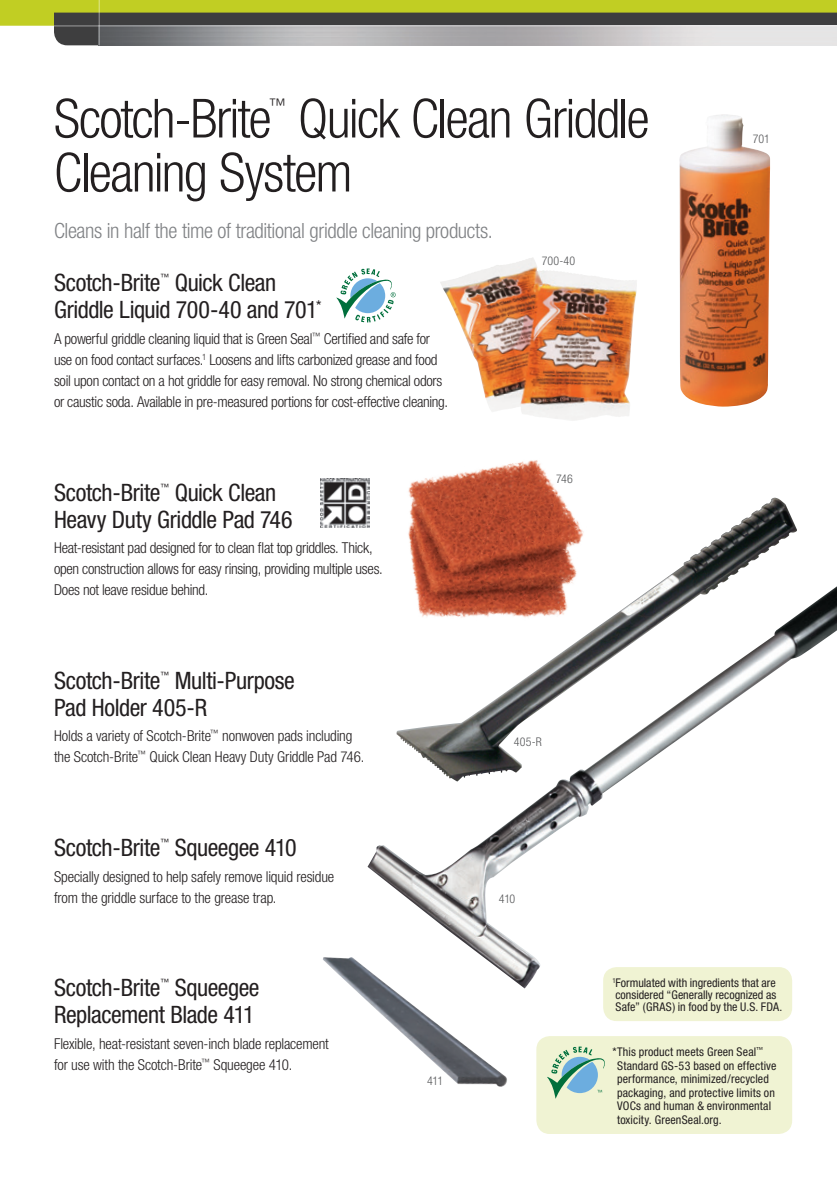
<style>
.page{position:relative;width:837px;height:1188px;background:#fff}
.page>*{position:absolute;margin:0;border:0;box-sizing:border-box;transform-origin:0 0}
.t1{font:300 condensed 54px/54px "Helvetica Neue";letter-spacing:-.03em;color:#231f20}
.t2{font:condensed 24px/27px "Helvetica Neue";letter-spacing:-.015em;color:#231f20}
.t3{font:300 condensed 21px "Helvetica Neue";letter-spacing:-.02em;color:#808285}
.t4{font:300 condensed 17.55px "Helvetica Neue";color:#231f20}
.t5{font:300 condensed 15px/21px "Helvetica Neue";letter-spacing:-.015em;color:#231f20}
.Address_Copy{font:condensed 12px/13.5px "Helvetica Neue";letter-spacing:.005em;color:#231f20}
.Chart_Bold{font:300 condensed 12px "Helvetica Neue";letter-spacing:-.005em;color:#57585a}
.t6{font:condensed 8.7px "Helvetica Neue";color:#231f20}
</style>
<div class="page">
<img style="left:440px;top:257px;width:197px;height:148px">
<img style="left:680px;top:115px;width:90px;height:292px">
<img style="left:347px;top:405px;width:283px;height:123px">
<img style="left:368px;top:586px;width:469px;height:402px">
<img style="left:397px;top:499px;width:375px;height:282px">
<img style="left:323px;top:957px;width:185px;height:130px">
<img style="left:320px;top:479px;width:49px;height:49px">
<svg style="left:336px;top:268px;width:60px;height:54px"></svg>
<div style="left:0;top:0;width:837px;height:26px;background:#c1ce23"></div>
<svg style="left:54px;top:13px;width:783px;height:32px;background:#484849"></svg>
<img style="left:100px;top:27px;width:737px;height:18px">
<hr style="left:99px;top:0;width:1px;height:45px;background:#fff">
<hr style="left:0;top:26px;width:837px;height:1px;background:#fff">
<div style="left:603px;top:967px;width:189px;height:54px;background:#f0f3d3;border-radius:14px"></div>
<div style="left:536px;top:1036px;width:256px;height:98px;background:#f0f3d3;border-radius:14px"></div>
<svg style="left:547px;top:1047px;width:58px;height:52px"></svg>
<p class="t1" style="left:54px;top:91px;width:597px;text-indent:244px">Quick Clean Griddle<br>Cleaning System</p>
<p class="t3" style="left:54px;top:219px;width:440px">Cleans in half the time of traditional griddle cleaning products.</p>
<p class="Chart_Bold" style="left:542px;top:254px;width:35px">700-40</p>
<p class="t1" style="left:54px;top:91px;width:219px">Scotch-Brite</p>
<p class="t4" style="left:269px;top:95px;width:19px">™</p>
<p class="t2" style="left:54px;top:269px;width:269px;text-indent:121px">Quick Clean<br>Griddle Liquid 700-40 and 701<sup>*</sup></p>
<p class="t5" style="left:54px;top:328px;width:396px">A powerful griddle cleaning liquid that is Green Seal<sup>™</sup> Certified and safe for use on food contact surfaces.<sup>1</sup> Loosens and lifts carbonized grease and food soil upon contact on a hot griddle for easy removal. No strong chemical odors or caustic soda. Available in pre-measured portions for cost-effective cleaning.</p>
<p class="t2" style="left:54px;top:269px;width:108px">Scotch-Brite</p>
<p class="t6" style="left:161px;top:272px;width:10px">™</p>
<p class="t2" style="left:54px;top:478px;width:240px;text-indent:121px">Quick Clean<br>Heavy Duty Griddle Pad 746</p>
<p class="t5" style="left:54px;top:537px;width:330px">Heat-resistant pad designed for to clean flat top griddles. Thick, open construction allows for easy rinsing, providing multiple uses.<br>Does not leave residue behind.</p>
<p class="t2" style="left:54px;top:478px;width:108px">Scotch-Brite</p>
<p class="t6" style="left:161px;top:481px;width:10px">™</p>
<p class="t2" style="left:54px;top:667px;width:108px">Scotch-Brite</p>
<p class="t6" style="left:161px;top:670px;width:10px">™</p>
<p class="t2" style="left:54px;top:667px;width:242px;text-indent:121px">Multi-Purpose<br>Pad Holder 405-R</p>
<p class="t5" style="left:54px;top:725px;width:312px">Holds a variety of Scotch-Brite<sup>™</sup> nonwoven pads including the Scotch-Brite<sup>™</sup> Quick Clean Heavy Duty Griddle Pad 746.</p>
<p class="t2" style="left:54px;top:834px;width:108px">Scotch-Brite</p>
<p class="t6" style="left:161px;top:837px;width:10px">™</p>
<p class="t2" style="left:175px;top:834px;width:123px">Squeegee 410</p>
<p class="t5" style="left:54px;top:866px;width:282px">Specially designed to help safely remove liquid residue from the griddle surface to the grease trap.</p>
<p class="Chart_Bold" style="left:556px;top:472px;width:18px">746</p>
<p class="Chart_Bold" style="left:514px;top:734px;width:30px">405-R</p>
<p class="Chart_Bold" style="left:499px;top:892px;width:18px">410</p>
<p class="Chart_Bold" style="left:753px;top:132px;width:19px">701</p>
<p class="t2" style="left:54px;top:974px;width:207px;text-align:right">Squeegee<br>Replacement Blade 411</p>
<p class="t5" style="left:54px;top:1033px;width:276px">Flexible, heat-resistant seven-inch blade replacement for use with the Scotch-Brite<sup>™</sup> Squeegee 410.</p>
<p class="t2" style="left:54px;top:974px;width:108px">Scotch-Brite</p>
<p class="t6" style="left:161px;top:977px;width:10px">™</p>
<p class="Chart_Bold" style="left:427px;top:1074px;width:18px">411</p>
<p class="Address_Copy" style="left:612px;top:977px;width:172px;line-height:12px"><sup>1</sup>Formulated with ingredients that are considered “Generally recognized as<br>Safe” (GRAS) in food by the U.S. FDA.</p>
<p class="Address_Copy" style="left:617px;top:1045px;width:161px;text-indent:-5px">*This product meets Green Seal<sup>™<br></sup>Standard GS-53 based on effective performance, minimized/recycled packaging, and protective limits on<br>VOCs and human &amp; environmental toxicity. GreenSeal.org.</p>
</div>
